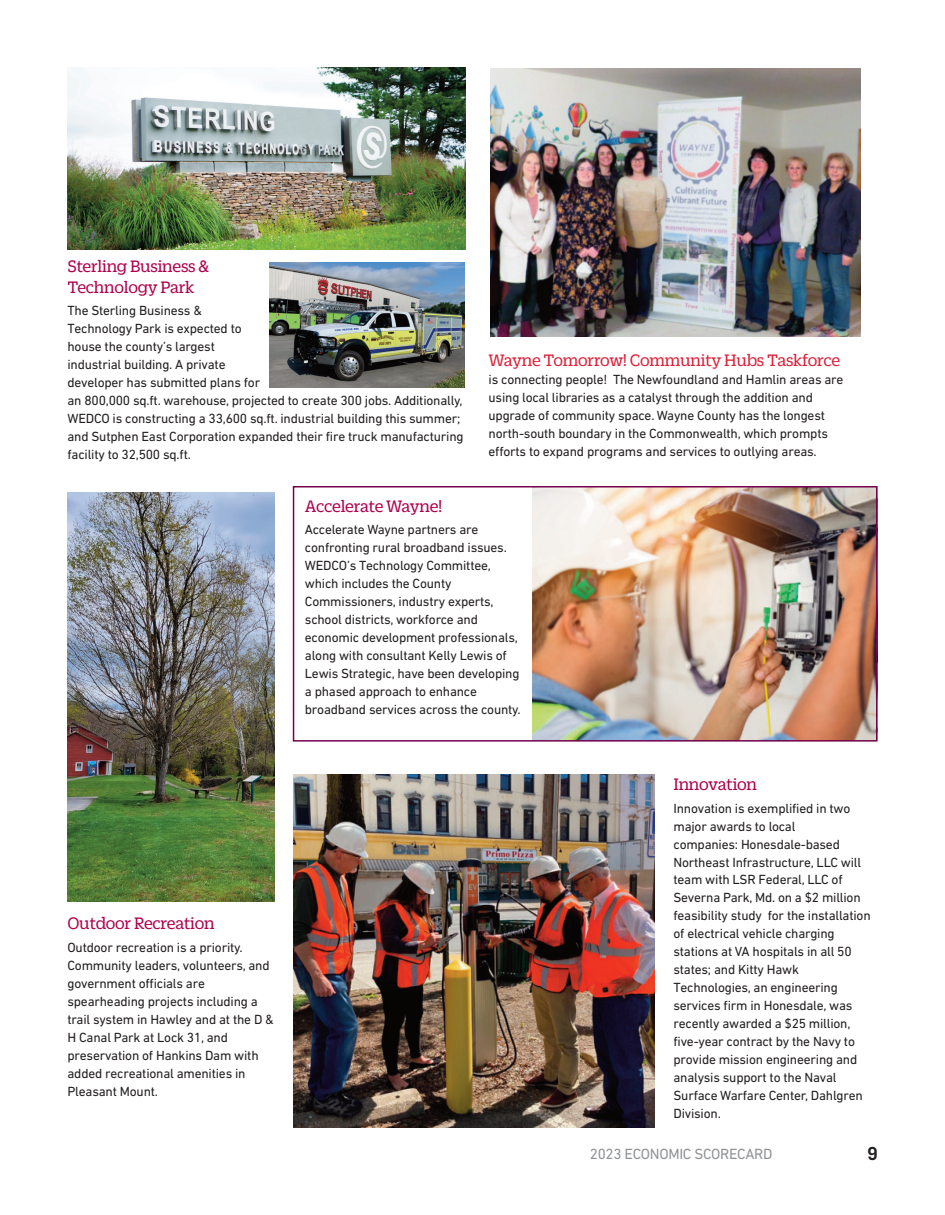
<style>
.page{position:relative;width:945px;height:1215px;background:#fff}
.page>*{position:absolute;margin:0;border:0;box-sizing:border-box;transform-origin:0 0}
.t1{font:18px/21px "Duplicate Slab";letter-spacing:-.015em;color:#b0014c}
.t2{font:18px "Duplicate Slab";letter-spacing:-.015em;color:#de1f38}
.t3{font:700 18px "Trade Gothic";color:#231f20}
.t4{font:15px "DIN Next LT Pro";letter-spacing:-.02em;color:#919396}
.t5{font:13.5px/18px "DIN Next LT Pro";letter-spacing:-.015em;color:#231f20}
</style>
<div class="page">
<img style="left:491px;top:68px;width:369px;height:269px">
<img style="left:68px;top:68px;width:397px;height:182px">
<img style="left:68px;top:493px;width:207px;height:409px">
<img style="left:533px;top:489px;width:342px;height:250px">
<img style="left:294px;top:774px;width:361px;height:354px">
<img style="left:269px;top:263px;width:196px;height:124px">
<div style="left:293px;top:486px;width:585px;height:256px;border:2px solid #76004e"></div>
<h2 class="t1" style="left:68px;top:257px;width:143px">Sterling Business &amp;<br>Technology Park</h2>
<p class="t5" style="left:68px;top:303px;width:398px">The Sterling Business &amp;<br>Technology Park is expected to<br>house the county’s largest<br>industrial building. A private<br>developer has submitted plans for<br>an 800,000 sq.ft. warehouse, projected to create 300 jobs. Additionally, WEDCO is constructing a 33,600 sq.ft. industrial building this summer; and Sutphen East Corporation expanded their fire truck manufacturing facility to 32,500 sq.ft.</p>
<h2 class="t2" style="left:489px;top:353px;width:353px">Wayne Tomorrow! Community Hubs Taskforce</h2>
<p class="t5" style="left:489px;top:372px;width:356px">is connecting people! The Newfoundland and Hamlin areas are using local libraries as a catalyst through the addition and upgrade of community space. Wayne County has the longest north-south boundary in the Commonwealth, which prompts efforts to expand programs and services to outlying areas.</p>
<p class="t1" style="left:305px;top:497px;width:139px">Accelerate Wayne!</p>
<p class="t5" style="left:305px;top:522px;width:217px">Accelerate Wayne partners are confronting rural broadband issues.<br>WEDCO’s Technology Committee, which includes the County Commissioners, industry experts, school districts, workforce and economic development professionals, along with consultant Kelly Lewis of Lewis Strategic, have been developing a phased approach to enhance broadband services across the county.</p>
<h2 class="t1" style="left:68px;top:915px;width:149px">Outdoor Recreation</h2>
<p class="t5" style="left:68px;top:940px;width:208px">Outdoor recreation is a priority.<br>Community leaders, volunteers, and government officials are spearheading projects including a trail system in Hawley and at the D &amp;<br>H Canal Park at Lock 31, and preservation of Hankins Dam with added recreational amenities in<br>Pleasant Mount.</p>
<h2 class="t1" style="left:673px;top:775px;width:85px">Innovation</h2>
<p class="t5" style="left:673px;top:800px;width:199px">Innovation is exemplified in two major awards to local<br>companies: Honesdale-based<br>Northeast Infrastructure, LLC will team with LSR Federal, LLC of<br>Severna Park, Md. on a $2 million feasibility study for the installation of electrical vehicle charging stations at VA hospitals in all 50 states; and Kitty Hawk</p>
<p class="t5" style="left:673px;top:980px;width:191px">Technologies, an engineering services firm in Honesdale, was recently awarded a $25 million, five-year contract by the Navy to provide mission engineering and analysis support to the Naval<br>Surface Warfare Center, Dahlgren<br>Division.</p>
<p class="t4" style="left:590px;top:1149px;width:184px">2023 ECONOMIC SCORECARD</p>
<h1 class="t3" style="left:868px;top:1147px;width:12px">9</h1>
</div>
